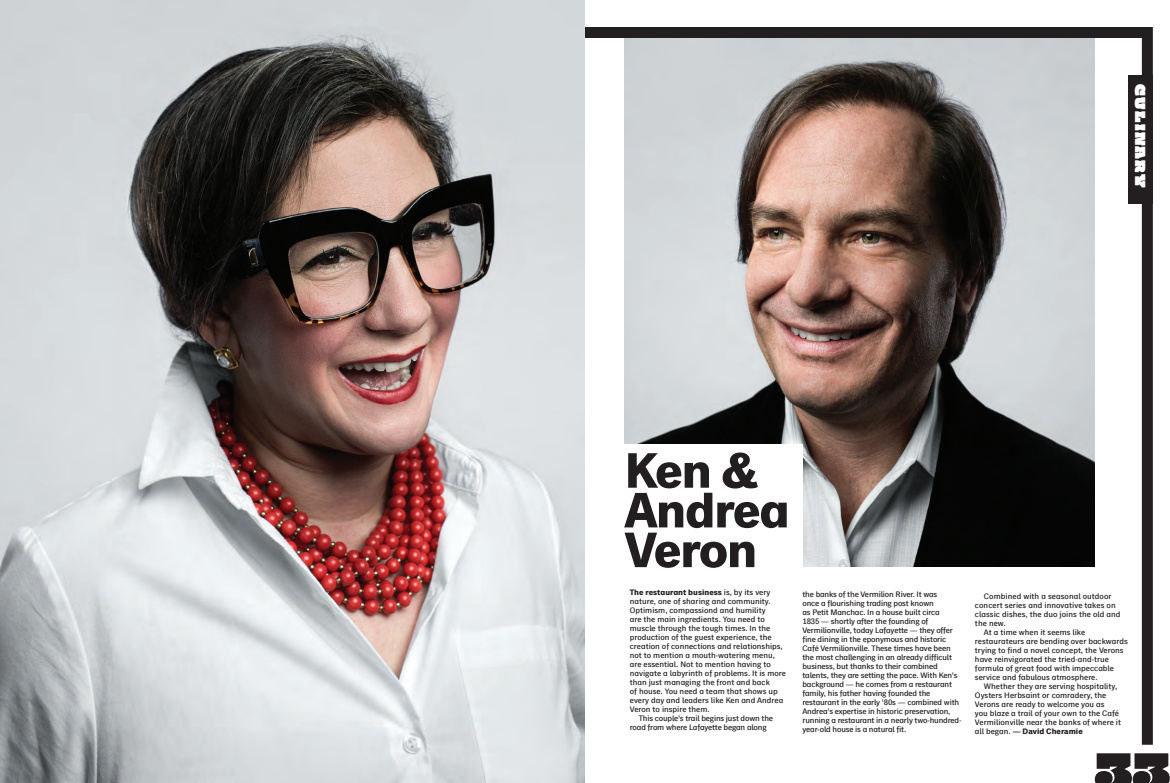
<style>
.page{position:relative;width:1170px;height:783px;background:#fff}
.page>*{position:absolute;margin:0;border:0;box-sizing:border-box;transform-origin:0 0}
.t1{font:52.6px "Mighty Slab One";color:#231f20}
.t2{font:700 50.1px/39.7px "Classic Grotesque Pro";letter-spacing:-.03em;color:#231f20}
.t3{font:15px "Mighty Slab One";letter-spacing:.09em;color:#fff}
.t4{font:500 8px "Classic Grotesque Pro";color:#231f20}
.t5{font:500 8px/9px "Classic Grotesque Pro";letter-spacing:-.02em;color:#231f20}
.t6{font:700 8px "Classic Grotesque Pro";color:#231f20}
.s1{font-weight:500}
</style>
<div class="page">
<svg style="left:585px;top:27px;width:568px;height:718px"></svg>
<div style="left:1128px;top:76px;width:25px;height:128px;background:#231f20"></div>
<div style="left:615px;top:444px;width:188px;height:125px;background:#fff"></div>
<img style="left:0;top:0;width:585px;height:783px">
<svg style="left:574px;top:22px;width:11px;height:734px;background:#d0d5d7"></svg>
<p class="t3" style="left:1151px;top:84px;width:105px;rotate:90deg">CULINARY</p>
<p class="t2" style="left:625px;top:452px;width:167px">Ken &amp;<br>Andrea<br>Veron</p>
<p class="t6" style="left:630px;top:587px;width:142px">The restaurant business <span class="s1">is, by its very</span></p>
<p class="t4" style="left:630px;top:596px;width:142px">nature, one of sharing and community.</p>
<p class="t4" style="left:630px;top:605px;width:137px">Optimism, compassiond and humility</p>
<p class="t4" style="left:630px;top:614px;width:136px">are the main ingredients. You need to</p>
<p class="t4" style="left:630px;top:623px;width:142px">muscle through the tough times. In the</p>
<p class="t4" style="left:630px;top:632px;width:143px">production of the guest experience, the</p>
<p class="t4" style="left:630px;top:641px;width:155px">creation of connections and relationships,</p>
<p class="t4" style="left:630px;top:650px;width:147px">not to mention a mouth-watering menu,</p>
<p class="t4" style="left:630px;top:659px;width:142px">are essential. Not to mention having to</p>
<p class="t4" style="left:630px;top:668px;width:158px">navigate a labyrinth of problems. It is more</p>
<p class="t4" style="left:630px;top:677px;width:142px">than just managing the front and back</p>
<p class="t4" style="left:630px;top:686px;width:150px">of house. You need a team that shows up</p>
<p class="t4" style="left:630px;top:695px;width:155px">every day and leaders like Ken and Andrea</p>
<p class="t4" style="left:630px;top:704px;width:81px">Veron to inspire them.</p>
<p class="t5" style="left:639px;top:714px;width:136px">This couple’s trail begins just down the</p>
<p class="t5" style="left:630px;top:723px;width:138px">road from where Lafayette began along</p>
<p class="t5" style="left:802px;top:590px;width:160px">the banks of the Vermilion River. It was<br>once a flourishing trading post known<br>as Petit Manchac. In a house built circa<br>1835 — shortly after the founding of Vermilionville, today Lafayette — they offer fine dining in the eponymous and historic Café Vermilionville. These times have been the most challenging in an already difficult business, but thanks to their combined talents, they are setting the pace. With Ken’s background — he comes from a restaurant family, his father having founded the restaurant in the early ‘80s — combined with Andrea’s expertise in historic preservation, running a restaurant in a nearly two-hundred&shy;year-old house is a natural fit.</p>
<p class="t4" style="left:984px;top:591px;width:129px">Combined with a seasonal outdoor</p>
<p class="t4" style="left:975px;top:600px;width:142px">concert series and innovative takes on</p>
<p class="t4" style="left:975px;top:609px;width:147px">classic dishes, the duo joins the old and</p>
<p class="t4" style="left:975px;top:618px;width:32px">the new.</p>
<p class="t4" style="left:984px;top:627px;width:103px">At a time when it seems like</p>
<p class="t4" style="left:975px;top:636px;width:154px">restaurateurs are bending over backwards</p>
<p class="t4" style="left:975px;top:645px;width:150px">trying to find a novel concept, the Verons</p>
<p class="t4" style="left:975px;top:654px;width:136px">have reinvigorated the tried-and-true</p>
<p class="t4" style="left:975px;top:663px;width:141px">formula of great food with impeccable</p>
<p class="t4" style="left:975px;top:672px;width:124px">service and fabulous atmosphere.</p>
<p class="t4" style="left:984px;top:681px;width:135px">Whether they are serving hospitality,</p>
<p class="t4" style="left:975px;top:690px;width:133px">Oysters Herbsaint or comradery, the</p>
<p class="t4" style="left:975px;top:699px;width:131px">Verons are ready to welcome you as</p>
<p class="t4" style="left:975px;top:708px;width:146px">you blaze a trail of your own to the Café</p>
<p class="t4" style="left:975px;top:717px;width:148px">Vermilionville near the banks of where it</p>
<p class="t6" style="left:975px;top:726px;width:109px"><span class="s1">all began.</span> — David Cheramie</p>
<p class="t1" style="left:1095px;top:733px;width:77px">33</p>
</div>
